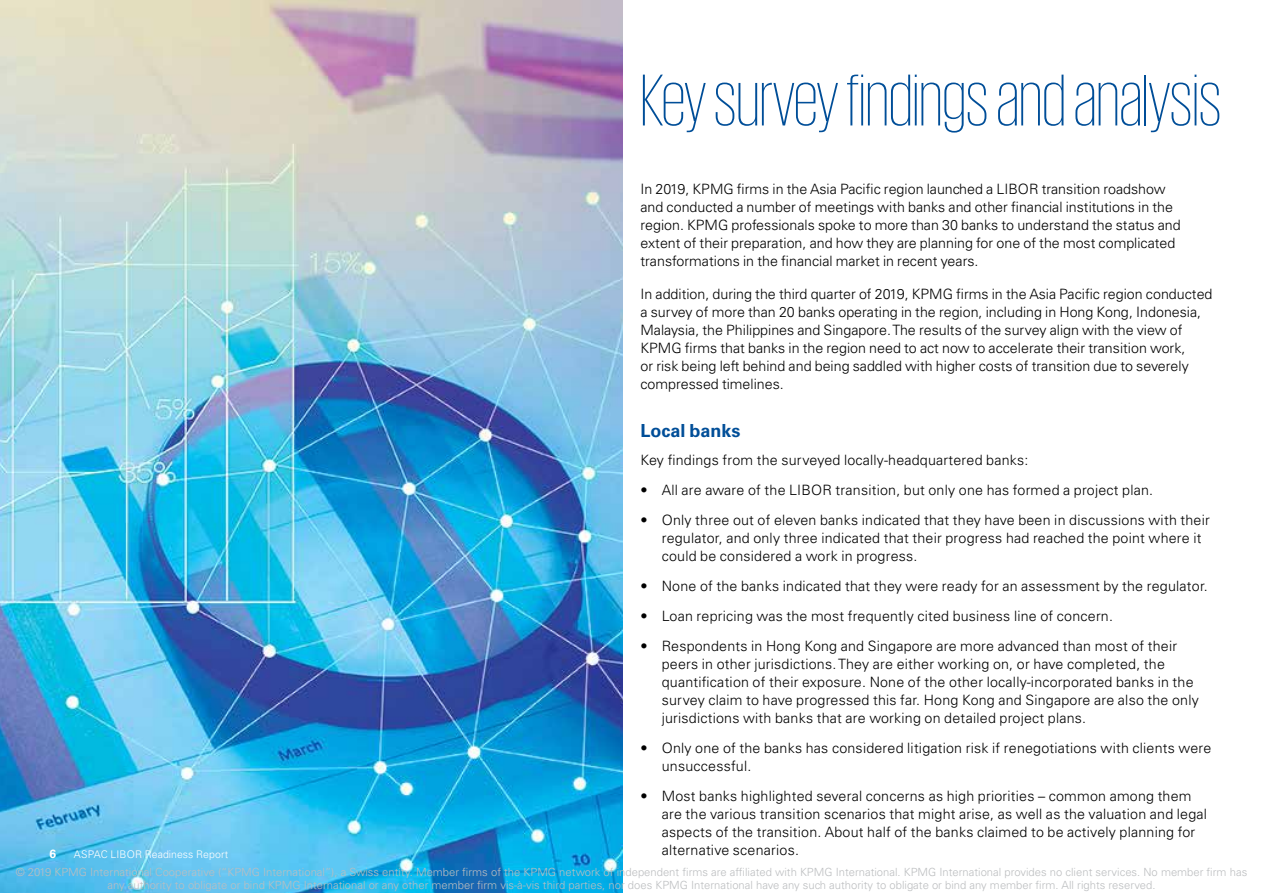
<style>
.page{position:relative;width:1263px;height:893px;background:#fff}
.page>*{position:absolute;margin:0;border:0;box-sizing:border-box;transform-origin:0 0}
.t1{font:200 75px "KPMG";color:#004e98}
.t2{font:700 18px "Univers LT Std";color:#004e98}
.t3{font:300 14.25px/18px "Univers LT Std";letter-spacing:.015em;color:#000}
.t4{font:700 12px "Univers LT Std";color:#fff}
.t5{font:300 11.25px/13.5px "Univers LT Std";color:#bcbec0;text-align:center}
.t6{font:300 10.5px "Univers LT Std";letter-spacing:.005em;color:#fff}
</style>
<div class="page">
<img style="left:0;top:0;width:622px;height:893px">
<h1 class="t1" style="left:640px;top:65px;width:582px">Key survey findings and analysis</h1>
<p class="t3" style="left:640px;top:180px;width:542px">In 2019, KPMG firms in the Asia Pacific region launched a LIBOR transition roadshow and conducted a number of meetings with banks and other financial institutions in the region. KPMG professionals spoke to more than 30 banks to understand the status and extent of their preparation, and how they are planning for one of the most complicated transformations in the financial market in recent years.</p>
<p class="t3" style="left:640px;top:285px;width:573px">In addition, during the third quarter of 2019, KPMG firms in the Asia Pacific region conducted a survey of more than 20 banks operating in the region, including in Hong Kong, Indonesia, Malaysia, the Philippines and Singapore. The results of the survey align with the view of KPMG firms that banks in the region need to act now to accelerate their transition work,<br>or risk being left behind and being saddled with higher costs of transition due to severely compressed timelines.</p>
<p class="t2" style="left:640px;top:421px;width:102px">Local banks</p>
<p class="t3" style="left:640px;top:450px;width:389px">Key findings from the surveyed locally-headquartered banks:</p>
<p class="t3" style="left:640px;top:480px;width:514px">• All are aware of the LIBOR transition, but only one has formed a project plan.</p>
<p class="t3" style="left:662px;top:510px;width:550px;text-indent:-21px">• Only three out of eleven banks indicated that they have been in discussions with their regulator, and only three indicated that their progress had reached the point where it could be considered a work in progress.</p>
<p class="t3" style="left:640px;top:576px;width:569px">• None of the banks indicated that they were ready for an assessment by the regulator.</p>
<p class="t3" style="left:640px;top:606px;width:474px">• Loan repricing was the most frequently cited business line of concern.</p>
<p class="t3" style="left:662px;top:636px;width:539px;text-indent:-21px">• Respondents in Hong Kong and Singapore are more advanced than most of their peers in other jurisdictions. They are either working on, or have completed, the quantification of their exposure. None of the other locally-incorporated banks in the survey claim to have progressed this far. Hong Kong and Singapore are also the only jurisdictions with banks that are working on detailed project plans.</p>
<p class="t3" style="left:662px;top:738px;width:551px;text-indent:-21px">• Only one of the banks has considered litigation risk if renegotiations with clients were unsuccessful.</p>
<p class="t3" style="left:662px;top:786px;width:547px;text-indent:-21px">• Most banks highlighted several concerns as high priorities – common among them are the various transition scenarios that might arise, as well as the valuation and legal aspects of the transition. About half of the banks claimed to be actively planning for alternative scenarios.</p>
<p class="t5" style="left:16px;top:865px;width:1233px">© 2019 KPMG International Cooperative (“KPMG International”), a Swiss entity. Member firms of the KPMG network of independent firms are affiliated with KPMG International. KPMG International provides no client services. No member firm has any authority to obligate or bind KPMG International or any other member firm vis-à-vis third parties, nor does KPMG International have any such authority to obligate or bind any member firm. All rights reserved.</p>
<p class="t4" style="left:50px;top:847px;width:8px">6</p>
<p class="t6" style="left:74px;top:848px;width:156px">ASPAC LIBOR Readiness Report</p>
</div>
